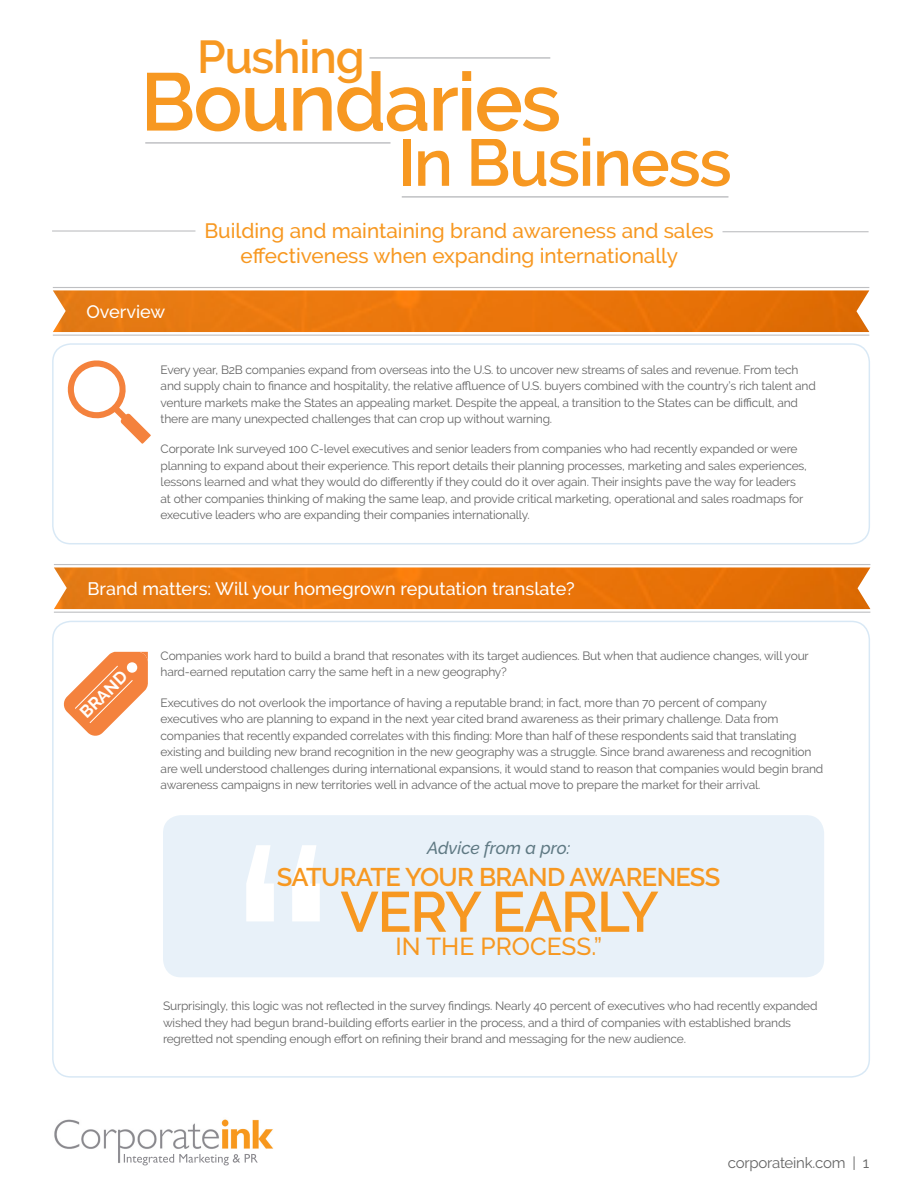
<style>
.page{position:relative;width:918px;height:1188px;background:#fff}
.page>*{position:absolute;margin:0;border:0;box-sizing:border-box;transform-origin:0 0}
.t1{font:500 332.85px "Raleway";color:#fff}
.t2{font:600 81.45px "Raleway";letter-spacing:-.025em;color:#f79821}
.t3{font:600 65.85px "Raleway";letter-spacing:-.025em;color:#f79821}
.t4{font:600 56.55px "Raleway";letter-spacing:-.025em;color:#f79821}
.t5{font:600 46.05px "Raleway";letter-spacing:-.025em;color:#f79821}
.t6{font:600 25.5px "Raleway";letter-spacing:-.025em;color:#f79821}
.t7{font:500 24.45px "Raleway";color:#f79821}
.t8{font:500 20.7px/24.9px "Raleway";color:#f79821;text-align:center}
.t9{font:500 18px "Raleway";color:#fff}
.t10{font:italic 500 17.4px "Raleway";color:#5f7983}
.t11{font:700 16.95px "Raleway";color:#fffefc}
.t12{font:15px "Raleway";letter-spacing:-.015em;color:#646464}
.t13{font:12px/16.5px "Raleway";letter-spacing:-.015em;color:#646464}
</style>
<div class="page">
<div style="left:163px;top:815px;width:661px;height:162px;background:#e8f1f9;border-radius:18px"></div>
<img style="left:54px;top:1119px;width:220px;height:47px">
<img style="left:124px;top:1154px;width:134px;height:9px">
<div style="left:52px;top:343px;width:818px;height:201px;border:2px solid #b2d2ec;border-radius:18px"></div>
<img style="left:53px;top:290px;width:816px;height:42px">
<hr style="left:53px;top:287px;width:816px;height:1px;background:#bebfc2">
<hr style="left:53px;top:335px;width:816px;height:1px;background:#bebfc2">
<svg style="left:68px;top:360px;width:83px;height:84px"></svg>
<img style="left:54px;top:567px;width:816px;height:42px">
<hr style="left:54px;top:564px;width:816px;height:1px;background:#bebfc2">
<hr style="left:54px;top:612px;width:816px;height:1px;background:#bebfc2">
<svg style="left:63px;top:652px;width:85px;height:84px"></svg>
<hr style="left:145px;top:142px;width:246px;height:2px;background:#bebfc2">
<hr style="left:370px;top:57px;width:180px;height:2px;background:#bebfc2">
<hr style="left:402px;top:196px;width:326px;height:2px;background:#bebfc2">
<hr style="left:52px;top:230px;width:143px;height:2px;background:#bebfc2">
<hr style="left:723px;top:231px;width:146px;height:1px;background:#bebfc2">
<p class="t5" style="left:197px;top:31px;width:169px">Pushing</p>
<p class="t2" style="left:140px;top:55px;width:422px">Boundaries</p>
<p class="t3" style="left:398px;top:125px;width:336px">In Business</p>
<p class="t9" style="left:86px;top:301px;width:80px">Overview</p>
<p class="t8" style="left:204px;top:219px;width:511px">Building and maintaining brand awareness and sales effectiveness when expanding internationally</p>
<p class="t13" style="left:161px;top:361px;width:657px">Every year, B2B companies expand from overseas into the U.S. to uncover new streams of sales and revenue. From tech and supply chain to finance and hospitality, the relative affluence of U.S. buyers combined with the country’s rich talent and venture markets make the States an appealing market. Despite the appeal, a transition to the States can be difficult, and there are many unexpected challenges that can crop up without warning.</p>
<p class="t13" style="left:161px;top:441px;width:648px">Corporate Ink surveyed 100 C-level executives and senior leaders from companies who had recently expanded or were planning to expand about their experience. This report details their planning processes, marketing and sales experiences, lessons learned and what they would do differently if they could do it over again. Their insights pave the way for leaders at other companies thinking of making the same leap, and provide critical marketing, operational and sales roadmaps for executive leaders who are expanding their companies internationally.</p>
<p class="t9" style="left:87px;top:578px;width:489px">Brand matters: Will your homegrown reputation translate?</p>
<p class="t11" style="left:76px;top:708px;width:61px;rotate:-45deg">BRAND</p>
<p class="t13" style="left:161px;top:647px;width:650px">Companies work hard to build a brand that resonates with its target audiences. But when that audience changes, will your hard-earned reputation carry the same heft in a new geography?</p>
<p class="t13" style="left:161px;top:694px;width:664px">Executives do not overlook the importance of having a reputable brand; in fact, more than 70 percent of company executives who are planning to expand in the next year cited brand awareness as their primary challenge. Data from companies that recently expanded correlates with this finding: More than half of these respondents said that translating existing and building new brand recognition in the new geography was a struggle. Since brand awareness and recognition are well understood challenges during international expansions, it would stand to reason that companies would begin brand awareness campaigns in new territories well in advance of the actual move to prepare the market for their arrival.</p>
<p class="t10" style="left:427px;top:838px;width:145px">Advice from a pro:</p>
<p class="t1" style="left:226px;top:779px;width:116px">“</p>
<p class="t6" style="left:277px;top:862px;width:445px">SATURATE YOUR BRAND AWARENESS</p>
<p class="t4" style="left:340px;top:879px;width:320px">VERY EARLY</p>
<p class="t7" style="left:396px;top:932px;width:208px">IN THE PROCESS.”</p>
<p class="t13" style="left:163px;top:998px;width:656px">Surprisingly, this logic was not reflected in the survey findings. Nearly 40 percent of executives who had recently expanded wished they had begun brand-building efforts earlier in the process, and a third of companies with established brands regretted not spending enough effort on refining their brand and messaging for the new audience.</p>
<p class="t12" style="left:728px;top:1154px;width:143px">corporateink.com | 1</p>
</div>
